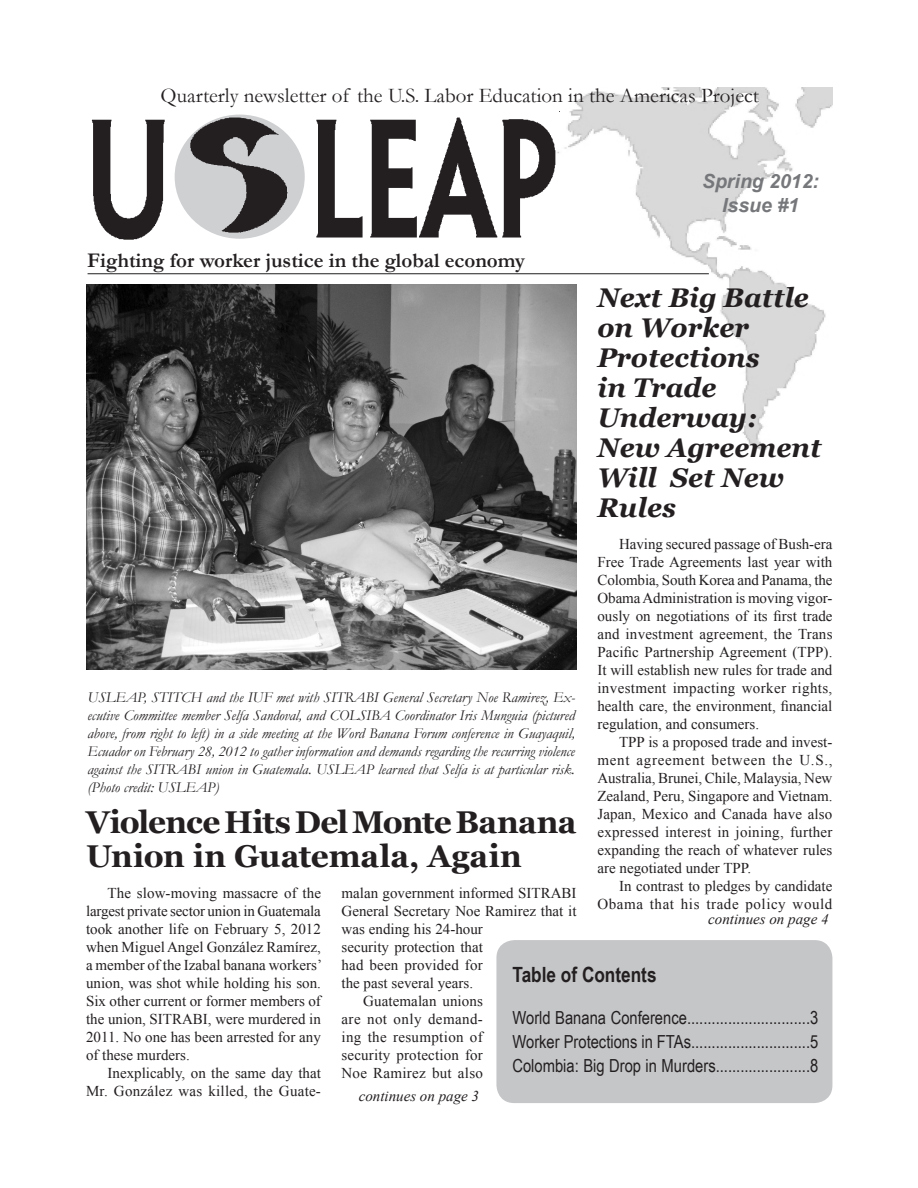
<style>
.page{position:relative;width:918px;height:1188px;background:#fff}
.page>*{position:absolute;margin:0;border:0;box-sizing:border-box;transform-origin:0 0}
.Typewriter{font:700 31.5px/34.5px "Georgia";letter-spacing:-.015em;color:#231f20}
.Headline{font:italic 700 27px/30px "Georgia";color:#231f20}
.t1{font:21px "Garamond";color:#231f20}
.t2{font:700 21px "Garamond";color:#231f20}
.t3{font:700 21px "Arial Narrow";color:#231f20}
.t4{font:italic 700 19.5px "Arial";color:#75777a}
.t5{font:18px "Arial Narrow";color:#231f20}
.Paragraph_Style_5{font:15px/18px "Times New Roman";color:#231f20;text-align:justify}
.Typewriter-2{font:15px/18px "Times New Roman";color:#231f20;text-align:justify}
.Typewriter-3{font:italic 15px/18px "Garamond";color:#231f20;text-align:justify}
.Typewriter-4{font:italic 15px "Times New Roman";color:#231f20}
</style>
<div class="page">
<img style="left:553px;top:88px;width:279px;height:362px">
<img style="left:91px;top:112px;width:468px;height:132px">
<hr style="left:88px;top:273px;width:621px;height:1px;background:#231f20">
<div style="left:496px;top:940px;width:336px;height:163px;background:#c5c6c8;border-radius:18px"></div>
<img style="left:86px;top:285px;width:490px;height:385px">
<p class="t1" style="left:161px;top:82px;width:600px">Quarterly newsletter of the U.S. Labor Education in the Americas Project</p>
<p class="t2" style="left:87px;top:248px;width:439px">Fighting for worker justice in the global economy</p>
<p class="t4" style="left:702px;top:168px;width:119px">Spring 2012:</p>
<p class="t4" style="left:722px;top:192px;width:78px">Issue #1</p>
<p class="Headline" style="left:597px;top:283px;width:213px">Next Big Battle on Worker<br>Protections<br>in Trade<br>Underway:</p>
<p class="Headline" style="left:597px;top:433px;width:225px">New Agreement<br>Will Set New<br>Rules</p>
<p class="Paragraph_Style_5" style="left:597px;top:535px;width:237px;text-indent:22px">Having secured passage of Bush-era Free Trade Agreements last year with Colombia, South Korea and Panama, the Obama Administration is moving vigor&shy;ously on negotiations of its first trade and investment agreement, the Trans Pacific Partnership Agreement (TPP).<br>It will establish new rules for trade and investment impacting worker rights, health care, the environment, financial regulation, and consumers.</p>
<p class="Paragraph_Style_5" style="left:597px;top:733px;width:237px;text-indent:22px">TPP is a proposed trade and invest&shy;ment agreement between the U.S., Australia, Brunei, Chile, Malaysia, New Zealand, Peru, Singapore and Vietnam.<br>Japan, Mexico and Canada have also expressed interest in joining, further expanding the reach of whatever rules are negotiated under TPP.</p>
<p class="Paragraph_Style_5" style="left:597px;top:877px;width:236px;text-align:right">In contrast to pledges by candidate<br>Obama that his trade policy would</p>
<p class="Typewriter-3" style="left:88px;top:688px;width:489px">USLEAP, STITCH and the IUF met with SITRABI General Secretary Noe Ramirez, Ex&shy;ecutive Committee member Selfa Sandoval, and COLSIBA Coordinator Iris Munguia (pictured above, from right to left) in a side meeting at the Word Banana Forum conference in Guayaquil, Ecuador on February 28, 2012 to gather information and demands regarding the recurring violence against the SITRABI union in Guatemala. USLEAP learned that Selfa is at particular risk. (Photo credit: USLEAP)</p>
<p class="Typewriter" style="left:86px;top:805px;width:492px">Violence Hits Del Monte Banana<br>Union in Guatemala, Again</p>
<p class="Typewriter-2" style="left:86px;top:884px;width:237px;text-indent:22px">The slow-moving massacre of the largest private sector union in Guatemala took another life on February 5, 2012 when Miguel Angel González Ramírez, a member of the Izabal banana workers’ union, was shot while holding his son.<br>Six other current or former members of the union, SITRABI, were murdered in 2011. No one has been arrested for any of these murders.</p>
<p class="Typewriter-2" style="left:86px;top:1064px;width:236px;text-align:right">Inexplicably, on the same day that<br>Mr. González was killed, the Guate-</p>
<p class="Typewriter-2" style="left:342px;top:884px;width:236px;text-align:left">malan government informed SITRABI<br>General Secretary Noe Ramirez that it was ending his 24-hour<br>security protection that<br>had been provided for<br>the past several years.</p>
<p class="Typewriter-2" style="left:342px;top:992px;width:143px;text-indent:22px">Guatemalan unions are not only demand&shy;ing the resumption of security protection for Noe Ramirez but also</p>
<p class="Typewriter-4" style="left:708px;top:909px;width:122px">continues on page 4</p>
<p class="t3" style="left:512px;top:958px;width:146px">Table of Contents</p>
<p class="t5" style="left:512px;top:1004px;width:307px">World Banana Conference..............................3</p>
<p class="t5" style="left:512px;top:1028px;width:307px">Worker Protections in FTAs.............................5</p>
<p class="t5" style="left:512px;top:1052px;width:307px">Colombia: Big Drop in Murders.......................8</p>
<p class="Typewriter-4" style="left:359px;top:1086px;width:122px">continues on page 3</p>
</div>
